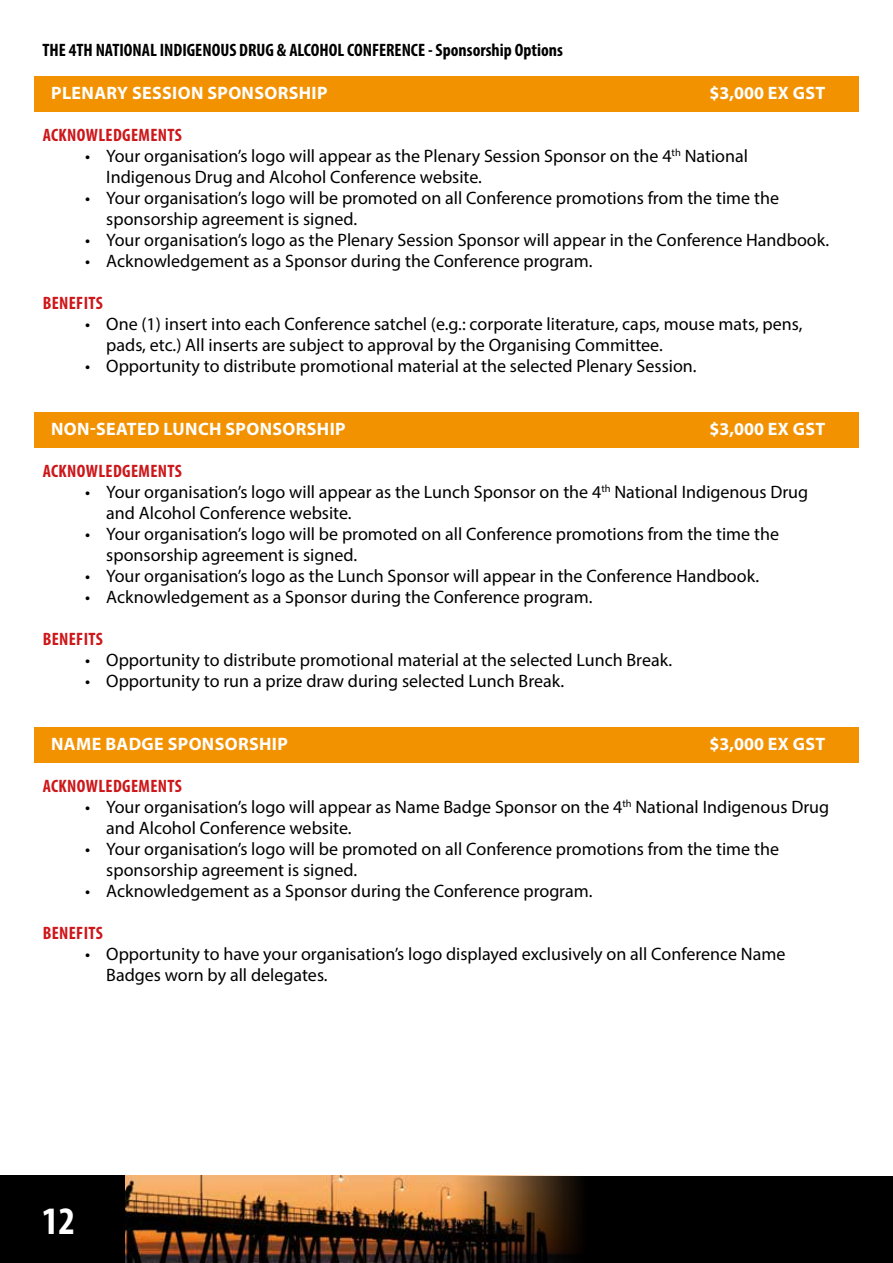
<style>
.page{position:relative;width:893px;height:1263px;background:#fff}
.page>*{position:absolute;margin:0;border:0;box-sizing:border-box;transform-origin:0 0}
.t1{font:700 condensed 39px "Myriad Pro";color:#fff}
.t2{font:18px/21px "Myriad Pro";color:#000}
.t3{font:700 18px "Myriad Pro";letter-spacing:.02em;color:#fff}
.t4{font:700 condensed 18px "Myriad Pro";letter-spacing:.02em;color:#cd171a}
.t5{font:700 condensed 18px "Myriad Pro";color:#000}
</style>
<div class="page">
<div style="left:0;top:1176px;width:125px;height:87px;background:#000"></div>
<div style="left:125px;top:1176px;width:768px;height:87px;background:#000"></div>
<img style="left:125px;top:1176px;width:455px;height:87px">
<div style="left:34px;top:77px;width:825px;height:35px;background:#f39200"></div>
<div style="left:34px;top:413px;width:825px;height:35px;background:#f39200"></div>
<div style="left:34px;top:728px;width:825px;height:35px;background:#f39200"></div>
<p class="t5" style="left:43px;top:39px;width:522px">THE 4TH NATIONAL INDIGENOUS DRUG &amp; ALCOHOL CONFERENCE - Sponsorship Options</p>
<p class="t3" style="left:51px;top:81px;width:278px">PLENARY SESSION SPONSORSHIP</p>
<p class="t3" style="left:709px;top:81px;width:118px">$3,000 EX GST</p>
<p class="t4" style="left:43px;top:123px;width:141px">ACKNOWLEDGEMENTS</p>
<p class="t2" style="left:106px;top:145px;width:643px;text-indent:-21px">• Your organisation’s logo will appear as the Plenary Session Sponsor on the 4<sup>th</sup> National<br>Indigenous Drug and Alcohol Conference website.</p>
<p class="t2" style="left:106px;top:187px;width:674px;text-indent:-21px">• Your organisation’s logo will be promoted on all Conference promotions from the time the sponsorship agreement is signed.</p>
<p class="t2" style="left:85px;top:229px;width:746px">• Your organisation’s logo as the Plenary Session Sponsor will appear in the Conference Handbook.</p>
<p class="t2" style="left:85px;top:250px;width:509px">• Acknowledgement as a Sponsor during the Conference program.</p>
<p class="t4" style="left:43px;top:291px;width:62px">BENEFITS</p>
<p class="t2" style="left:106px;top:313px;width:698px;text-indent:-21px">• One (1) insert into each Conference satchel (e.g.: corporate literature, caps, mouse mats, pens, pads, etc.) All inserts are subject to approval by the Organising Committee.</p>
<p class="t2" style="left:85px;top:355px;width:613px">• Opportunity to distribute promotional material at the selected Plenary Session.</p>
<p class="t3" style="left:51px;top:417px;width:296px">NON-SEATED LUNCH SPONSORSHIP</p>
<p class="t3" style="left:709px;top:417px;width:118px">$3,000 EX GST</p>
<p class="t4" style="left:43px;top:459px;width:141px">ACKNOWLEDGEMENTS</p>
<p class="t2" style="left:106px;top:481px;width:703px;text-indent:-21px">• Your organisation’s logo will appear as the Lunch Sponsor on the 4<sup>th</sup> National Indigenous Drug and Alcohol Conference website.</p>
<p class="t2" style="left:106px;top:523px;width:674px;text-indent:-21px">• Your organisation’s logo will be promoted on all Conference promotions from the time the sponsorship agreement is signed.</p>
<p class="t2" style="left:85px;top:565px;width:676px">• Your organisation’s logo as the Lunch Sponsor will appear in the Conference Handbook.</p>
<p class="t2" style="left:85px;top:586px;width:509px">• Acknowledgement as a Sponsor during the Conference program.</p>
<p class="t4" style="left:43px;top:627px;width:62px">BENEFITS</p>
<p class="t2" style="left:85px;top:649px;width:589px">• Opportunity to distribute promotional material at the selected Lunch Break.</p>
<p class="t2" style="left:85px;top:670px;width:481px">• Opportunity to run a prize draw during selected Lunch Break.</p>
<p class="t3" style="left:51px;top:732px;width:238px">NAME BADGE SPONSORSHIP</p>
<p class="t3" style="left:709px;top:732px;width:118px">$3,000 EX GST</p>
<p class="t4" style="left:43px;top:774px;width:141px">ACKNOWLEDGEMENTS</p>
<p class="t2" style="left:106px;top:796px;width:724px;text-indent:-21px">• Your organisation’s logo will appear as Name Badge Sponsor on the 4<sup>th</sup> National Indigenous Drug and Alcohol Conference website.</p>
<p class="t2" style="left:106px;top:838px;width:674px;text-indent:-21px">• Your organisation’s logo will be promoted on all Conference promotions from the time the sponsorship agreement is signed.</p>
<p class="t2" style="left:85px;top:880px;width:509px">• Acknowledgement as a Sponsor during the Conference program.</p>
<p class="t4" style="left:43px;top:921px;width:62px">BENEFITS</p>
<p class="t2" style="left:106px;top:943px;width:681px;text-indent:-21px">• Opportunity to have your organisation’s logo displayed exclusively on all Conference Name<br>Badges worn by all delegates.</p>
<h1 class="t1" style="left:42px;top:1197px;width:35px">12</h1>
</div>
